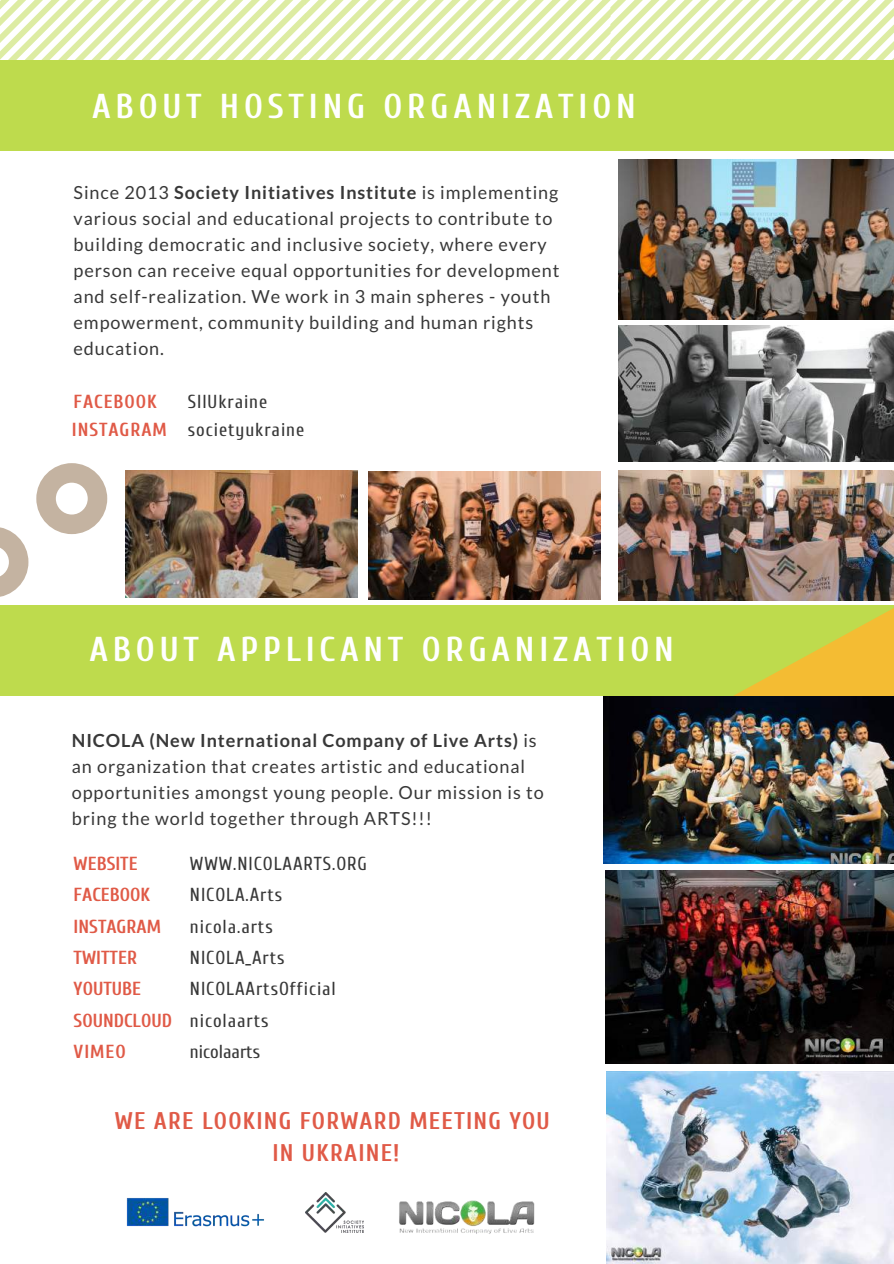
<style>
.page{position:relative;width:894px;height:1264px;background:#fff}
.page>*{position:absolute;margin:0;border:0;box-sizing:border-box;transform-origin:0 0}
.t1{font:700 34.35px "Cuprum";letter-spacing:.14em;color:#fff}
.t2{font:700 24px/32.8px "Cuprum";letter-spacing:.05em;color:#e05a47;text-align:center}
.t3{font:18.75px/31.3px "Cuprum";letter-spacing:.05em;color:#383838}
.t4{font:700 18.75px/31.3px "Cuprum";color:#e05a47}
.t5{font:700 18.75px/28px "Cuprum";letter-spacing:.05em;color:#e05a47}
.t6{font:18px/26.1px "Lato";letter-spacing:.05em;color:#383838}
.s1{font-weight:700}
.s2{font-weight:400;color:#383838}
</style>
<div class="page">
<svg style="left:610px;top:0;width:283px;height:60px"></svg>
<svg style="left:305px;top:0;width:305px;height:60px"></svg>
<svg style="left:0;top:0;width:305px;height:60px"></svg>
<img style="left:618px;top:160px;width:275px;height:160px">
<img style="left:618px;top:325px;width:275px;height:136px">
<div style="left:0;top:60px;width:893px;height:91px;background:#bedb4d"></div>
<div style="left:0;top:605px;width:893px;height:90px;background:#bedb4d"></div>
<svg style="left:36px;top:463px;width:71px;height:71px"></svg>
<img style="left:618px;top:470px;width:275px;height:130px">
<img style="left:126px;top:470px;width:232px;height:128px">
<img style="left:368px;top:471px;width:232px;height:129px">
<svg style="left:612px;top:608px;width:281px;height:88px"></svg>
<img style="left:306px;top:1192px;width:57px;height:40px">
<img style="left:399px;top:1200px;width:136px;height:34px">
<img style="left:126px;top:1198px;width:138px;height:29px">
<svg style="left:0;top:527px;width:28px;height:70px"></svg>
<img style="left:603px;top:696px;width:290px;height:167px">
<img style="left:605px;top:870px;width:288px;height:193px">
<img style="left:606px;top:1071px;width:287px;height:192px">
<h1 class="t1" style="left:92px;top:87px;width:545px">ABOUT HOSTING ORGANIZATION</h1>
<p class="t6" style="left:74px;top:179px;width:487px">Since 2013 <span class="s1">Society Initiatives Institute</span> is implementing various social and educational projects to contribute to building democratic and inclusive society, where every person can receive equal opportunities for development and self-realization. We work in 3 main spheres - youth empowerment, community building and human rights education.</p>
<p class="t5" style="left:72px;top:388px;width:234px">FACEBOOK<br>INSTAGRAM <span class="s2">societyukraine</span></p>
<p class="t3" style="left:188px;top:386px;width:81px">SIIUkraine</p>
<h1 class="t1" style="left:89px;top:630px;width:585px">ABOUT APPLICANT ORGANIZATION</h1>
<p class="t6" style="left:72px;top:727px;width:473px"><span class="s1">NICOLA (New International Company of Live Arts)</span> is an organization that creates artistic and educational opportunities amongst young people. Our mission is to bring the world together through ARTS!!!</p>
<p class="t3" style="left:190px;top:848px;width:178px">WWW.NICOLAARTS.ORG<br>NICOLA.Arts nicola.arts<br>NICOLA_Arts<br>NICOLAArtsOfficial nicolaarts<br>nicolaarts</p>
<p class="t4" style="left:74px;top:848px;width:100px">WEBSITE<br>FACEBOOK<br>INSTAGRAM<br>TWITTER<br>YOUTUBE<br>SOUNDCLOUD<br>VIMEO</p>
<h2 class="t2" style="left:115px;top:1104px;width:436px">WE ARE LOOKING FORWARD MEETING YOU<br>IN UKRAINE!</h2>
</div>
